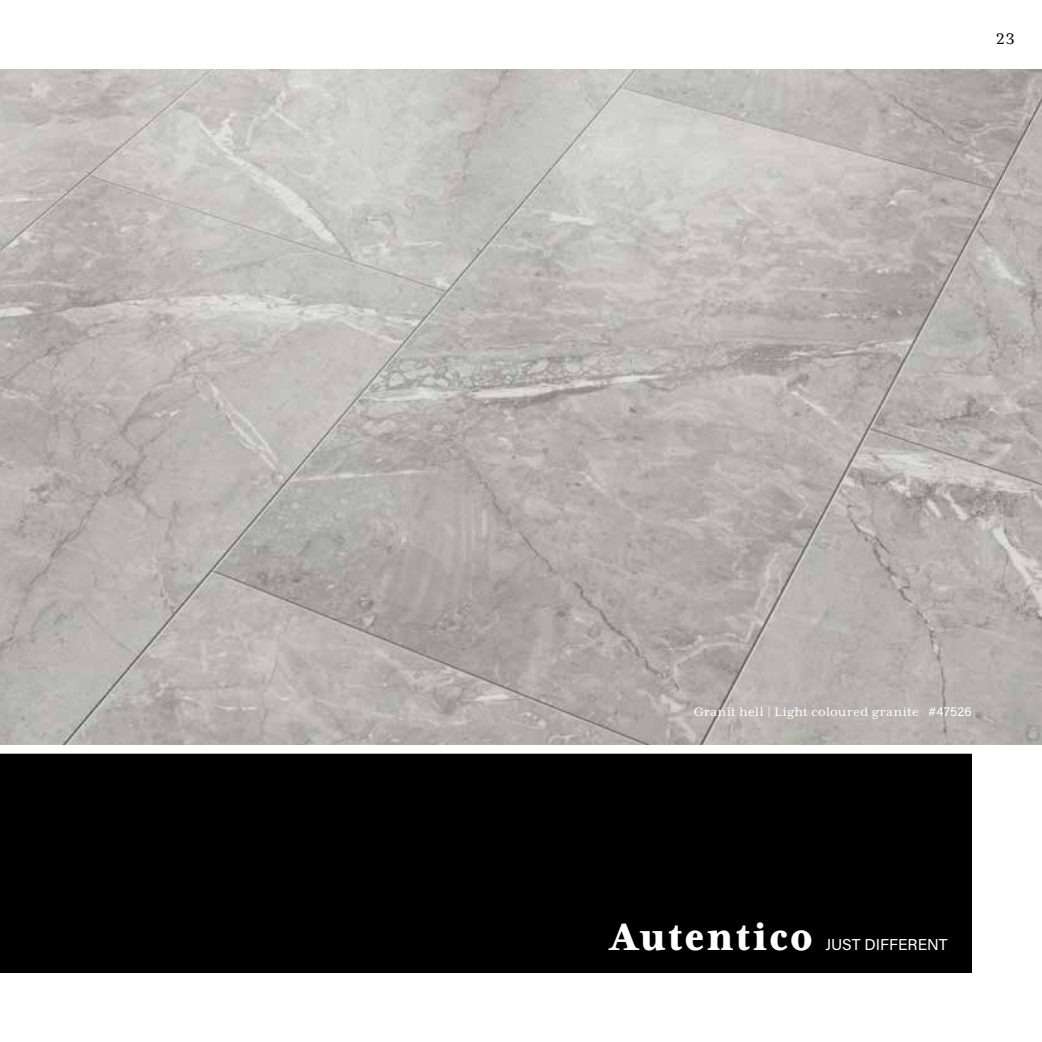
<style>
.page{position:relative;width:1042px;height:1042px;background:#fff}
.page>*{position:absolute;margin:0;border:0;box-sizing:border-box;transform-origin:0 0}
.t1{font:800 43.75px "Mrs Eaves XL Serif Nar OT";letter-spacing:.05em;color:#fff}
.t2{font:17.5px "Mrs Eaves XL Serif OT";color:#000}
.t3{font:15.75px "Acumin Pro";color:#fff}
.t4{font:14px "Mrs Eaves XL Serif OT";letter-spacing:.035em;color:#fff}
.s1{font-family:"Acumin Pro";font-size:13.12px}
</style>
<div class="page">
<div style="left:0;top:749px;width:971px;height:223px;background:#000"></div>
<img style="left:0;top:69px;width:1042px;height:676px">
<div style="left:0;top:745px;width:1042px;height:9px;background:#fff"></div>
<p class="t2" style="left:996px;top:30px;width:20px">23</p>
<p class="t4" style="left:694px;top:704px;width:279px">Granit hell | Light coloured granite <span class="s1">#47526</span></p>
<h1 class="t1" style="left:610px;top:915px;width:203px">Autentico</h1>
<p class="t3" style="left:825px;top:933px;width:124px">JUST DIFFERENT</p>
</div>
